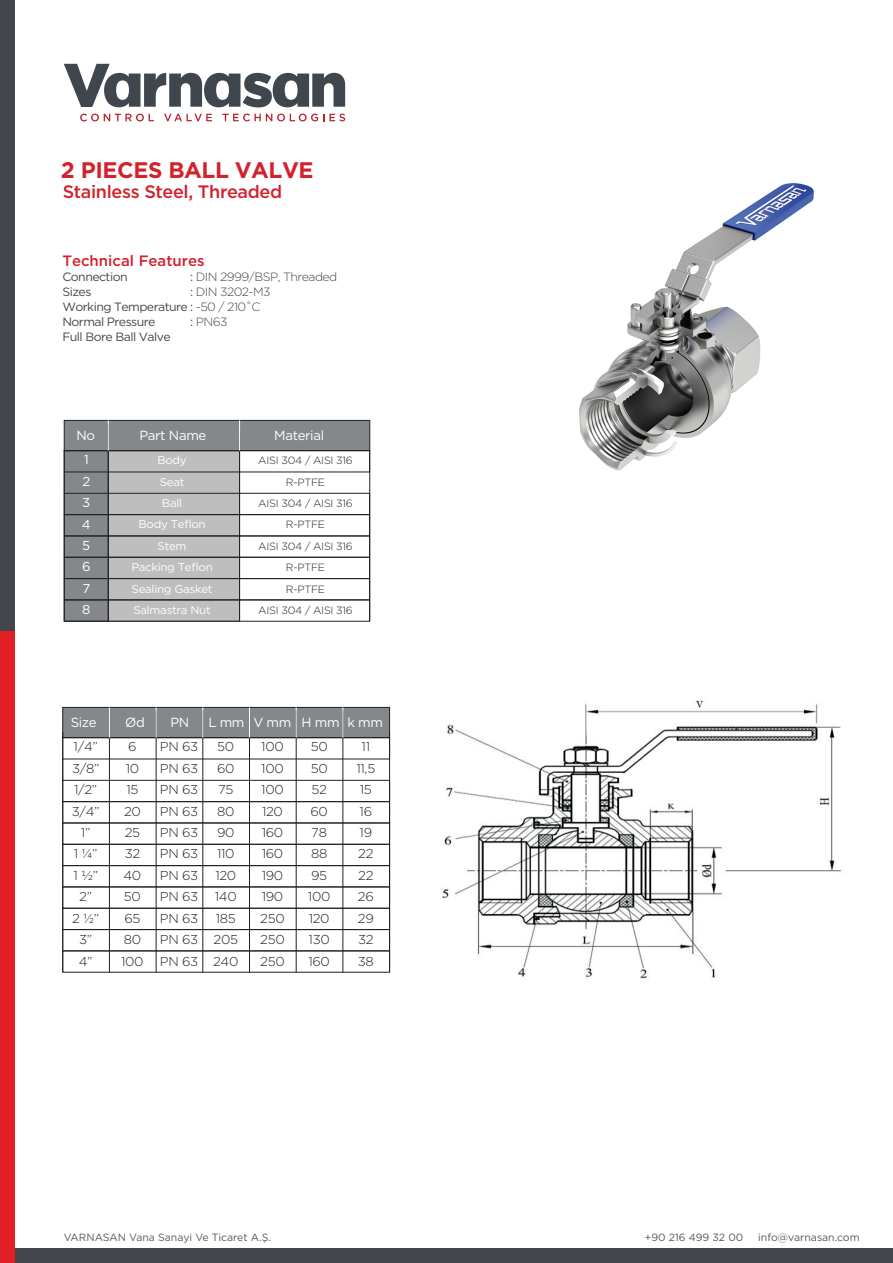
<style>
.page{position:relative;width:893px;height:1263px;background:#fff}
.page>*{position:absolute;margin:0;border:0;box-sizing:border-box;transform-origin:0 0}
.t1{font:700 22.5px "Gotham";letter-spacing:-.02em;color:#d2222d}
.t2{font:500 18px "Gotham";letter-spacing:-.02em;color:#d2222d}
.t3{font:500 15px "Gotham";color:#d2222d}
.t4{font:13.2px "Gotham";letter-spacing:-.025em;color:#fff}
.t5{font:300 12.9px/21.5px "Gotham";letter-spacing:-.025em;color:#231f20;text-align:center}
.t6{font:12.9px/21.5px "Gotham";color:#fff}
.t7{font:12px/15px "Gotham";letter-spacing:-.045em;color:#43474b}
.t8{font:300 12px "Gotham";letter-spacing:-.045em;color:#43474b}
.t9{font:11.25px/21.5px "Gotham";letter-spacing:-.025em;color:#fff;text-align:center}
.t10{font:300 10.5px/21.5px "Gotham";letter-spacing:-.025em;color:#231f20;text-align:center}
.t11{font:10.5px "Gotham";color:#57585a}
.s1{font-weight:400}
.s2{font-weight:300}
</style>
<div class="page">
<div style="left:108px;top:450px;width:132px;height:171px;background:#bfbebe"></div>
<div style="left:0;top:0;width:15px;height:631px;background:#43474b"></div>
<div style="left:0;top:1248px;width:893px;height:15px;background:#43474b"></div>
<div style="left:0;top:631px;width:15px;height:632px;background:#e21f25"></div>
<svg style="left:80px;top:114px;width:74px;height:7px"></svg>
<svg style="left:164px;top:114px;width:48px;height:7px"></svg>
<svg style="left:222px;top:114px;width:123px;height:7px"></svg>
<svg style="left:64px;top:64px;width:281px;height:43px"></svg>
<img style="left:579px;top:183px;width:235px;height:288px">
<img style="left:441px;top:700px;width:401px;height:279px">
<div style="left:64px;top:450px;width:44px;height:171px;background:#85888a"></div>
<div style="left:64px;top:420px;width:306px;height:31px;background:#85888a;border:1px solid #231f20"></div>
<div style="left:64px;top:450px;width:306px;height:22px;border:1px solid #231f20"></div>
<div style="left:64px;top:493px;width:306px;height:22px;border:1px solid #231f20"></div>
<div style="left:64px;top:514px;width:306px;height:22px;border:1px solid #231f20"></div>
<div style="left:64px;top:536px;width:306px;height:21px;border:1px solid #231f20"></div>
<div style="left:64px;top:557px;width:306px;height:22px;border:1px solid #231f20"></div>
<div style="left:64px;top:578px;width:306px;height:22px;border:1px solid #231f20"></div>
<div style="left:64px;top:600px;width:306px;height:21px;border:1px solid #231f20"></div>
<hr style="left:108px;top:424px;width:1px;height:197px;background:#231f20">
<hr style="left:239px;top:434px;width:1px;height:187px;background:#231f20">
<hr style="left:369px;top:451px;width:1px;height:170px;background:#231f20">
<hr style="left:108px;top:420px;width:1px;height:31px;background:#fff">
<hr style="left:239px;top:420px;width:1px;height:31px;background:#fff">
<svg style="left:64px;top:472px;width:1px;height:22px"></svg>
<div style="left:63px;top:707px;width:327px;height:31px;background:#85888a;border:1px solid #231f20"></div>
<div style="left:63px;top:737px;width:327px;height:22px;border:1px solid #231f20"></div>
<div style="left:63px;top:780px;width:327px;height:22px;border:1px solid #231f20"></div>
<div style="left:63px;top:801px;width:327px;height:22px;border:1px solid #231f20"></div>
<div style="left:63px;top:844px;width:327px;height:22px;border:1px solid #231f20"></div>
<div style="left:63px;top:865px;width:327px;height:22px;border:1px solid #231f20"></div>
<div style="left:63px;top:908px;width:327px;height:22px;border:1px solid #231f20"></div>
<div style="left:63px;top:929px;width:327px;height:22px;border:1px solid #231f20"></div>
<hr style="left:62px;top:732px;width:1px;height:240px;background:#231f20">
<svg style="left:62px;top:760px;width:1px;height:20px"></svg>
<hr style="left:109px;top:711px;width:1px;height:261px;background:#231f20">
<hr style="left:109px;top:707px;width:1px;height:31px;background:#fff">
<hr style="left:156px;top:711px;width:1px;height:261px;background:#231f20">
<hr style="left:156px;top:707px;width:1px;height:31px;background:#fff">
<hr style="left:203px;top:711px;width:1px;height:261px;background:#231f20">
<hr style="left:203px;top:707px;width:1px;height:31px;background:#fff">
<hr style="left:249px;top:711px;width:1px;height:261px;background:#231f20">
<hr style="left:249px;top:707px;width:1px;height:31px;background:#fff">
<hr style="left:296px;top:711px;width:1px;height:261px;background:#231f20">
<hr style="left:296px;top:707px;width:1px;height:31px;background:#fff">
<hr style="left:343px;top:711px;width:1px;height:261px;background:#231f20">
<hr style="left:343px;top:707px;width:1px;height:31px;background:#fff">
<hr style="left:389px;top:732px;width:1px;height:240px;background:#231f20">
<h1 class="t1" style="left:61px;top:157px;width:254px">2 PIECES BALL VALVE</h1>
<h2 class="t2" style="left:63px;top:180px;width:221px">Stainless Steel, Threaded</h2>
<p class="t3" style="left:62px;top:251px;width:144px">Technical Features</p>
<p class="t7" style="left:62px;top:269px;width:67px">Connection</p>
<p class="t8" style="left:190px;top:269px;width:149px"><span class="s1">:</span> DIN 2999/BSP, Threaded</p>
<p class="t7" style="left:62px;top:284px;width:31px">Sizes</p>
<p class="t7" style="left:62px;top:284px;width:210px;text-indent:128px">: <span class="s2">DIN 3202-M3<br></span>Working Temperature : <span class="s2">-50 / 210˚C<br></span>Normal Pressure</p>
<p class="t8" style="left:190px;top:314px;width:39px"><span class="s1">:</span> PN63</p>
<p class="t7" style="left:62px;top:329px;width:110px">Full Bore Ball Valve</p>
<p class="t4" style="left:76px;top:426px;width:20px">No</p>
<p class="t4" style="left:139px;top:426px;width:68px">Part Name</p>
<p class="t4" style="left:274px;top:427px;width:51px">Material</p>
<p class="t6" style="left:82px;top:449px;width:10px">1<br>2<br>3<br>4<br>5<br>6<br>7<br>8</p>
<p class="t9" style="left:131px;top:449px;width:83px">Body<br>Seat<br>Ball<br>Body Teflon<br>Stem<br>Packing Teflon<br>Sealing Gasket<br>Salmastra Nut</p>
<p class="t10" style="left:258px;top:449px;width:96px">AISI 304 / AISI 316<br>R-PTFE<br>AISI 304 / AISI 316<br>R-PTFE<br>AISI 304 / AISI 316<br>R-PTFE<br>R-PTFE<br>AISI 304 / AISI 316</p>
<p class="t4" style="left:71px;top:714px;width:28px">Size</p>
<p class="t5" style="left:72px;top:735px;width:29px">1/4”<br>3/8”<br>1/2”<br>3/4”<br>1”<br>1 ¼”<br>1 ½”<br>2”<br>2 ½”<br>3”<br>4”</p>
<p class="t4" style="left:125px;top:714px;width:21px">Ød</p>
<p class="t5" style="left:121px;top:735px;width:24px">6<br>10<br>15<br>20<br>25<br>32<br>40<br>50<br>65<br>80<br>100</p>
<p class="t4" style="left:170px;top:714px;width:20px">PN</p>
<p class="t5" style="left:160px;top:735px;width:40px;text-align:justify">PN 63<br>PN 63<br>PN 63<br>PN 63<br>PN 63<br>PN 63<br>PN 63<br>PN 63<br>PN 63<br>PN 63<br>PN 63</p>
<p class="t4" style="left:208px;top:714px;width:38px">L mm</p>
<p class="t5" style="left:213px;top:735px;width:27px">50<br>60<br>75<br>80<br>90<br>110<br>120<br>140<br>185<br>205<br>240</p>
<p class="t4" style="left:253px;top:714px;width:39px">V mm</p>
<p class="t5" style="left:260px;top:735px;width:26px;text-align:left">100<br>100<br>100<br>120<br>160<br>160<br>190<br>190<br>250<br>250<br>250</p>
<p class="t4" style="left:302px;top:714px;width:40px">H mm</p>
<p class="t5" style="left:308px;top:735px;width:24px;text-align:left">50<br>50<br>52<br>60<br>78<br>88<br>95<br>100<br>120<br>130<br>160</p>
<p class="t4" style="left:347px;top:714px;width:37px">k mm</p>
<p class="t5" style="left:356px;top:735px;width:20px">11<br>11,5<br>15<br>16<br>19<br>22<br>22<br>26<br>29<br>32<br>38</p>
<p class="t11" style="left:64px;top:1230px;width:209px">VARNASAN Vana Sanayi Ve Ticaret A.Ş.</p>
<p class="t11" style="left:645px;top:1230px;width:100px">+90 216 499 32 00</p>
<p class="t11" style="left:758px;top:1230px;width:103px">info@varnasan.com</p>
</div>
